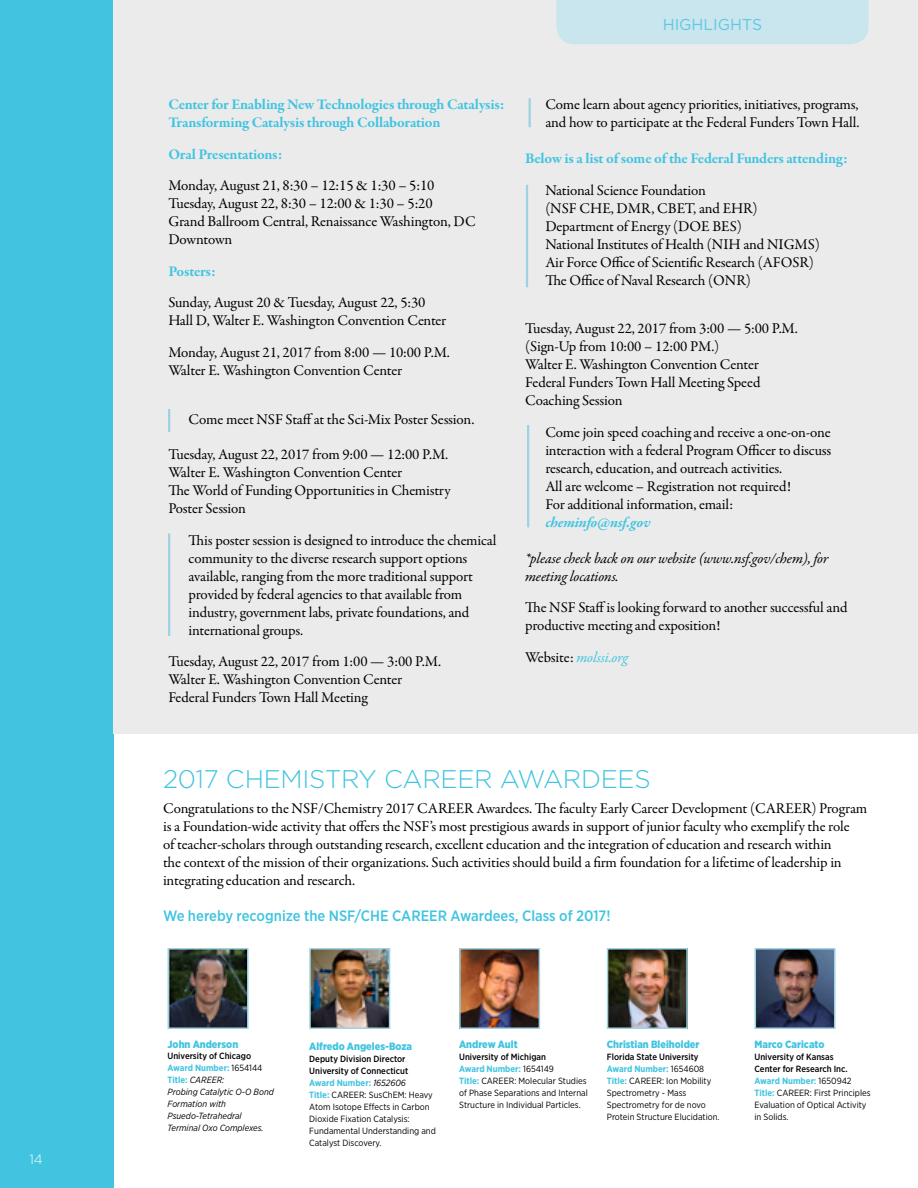
<style>
.page{position:relative;width:918px;height:1188px;background:#fff}
.page>*{position:absolute;margin:0;border:0;box-sizing:border-box;transform-origin:0 0}
.Article_Heading{font:300 25.5px "Gotham";letter-spacing:-.01em;color:#40c4e0}
.t1{font:15.75px "Gotham";color:#5cc9e3}
.Body{font:15px/18px "Garamond Premr Pro";letter-spacing:-.01em;color:#000}
.Bullets{font:15px/18px "Garamond Premr Pro";letter-spacing:-.01em;color:#000}
.Body-2{font:700 15px/18px "Garamond Premr Pro";letter-spacing:-.015em;color:#40c4e0}
.Body-3{font:italic 15px/18px "Garamond Premr Pro";letter-spacing:-.015em;color:#000}
.Article_Subheading_2{font:500 15px "Gotham Narrow";color:#40c4e0}
.Bullets-2{font:italic 15px "Garamond Premr Pro";letter-spacing:-.015em;color:#40c4e0}
.t2{font:300 13.5px "Gotham";color:#fff}
.Small_Photo_Name{font:900 10.5px "Gotham Narrow";color:#40c4e0}
.Small_Photo_Name-2{font:9px/12px "Gotham Narrow";color:#000}
.Small_Photo_Name-3{font:italic 9px/12px "Gotham Narrow";color:#000}
.Small_Title{font:italic 9px "Gotham Narrow";color:#000}
.s1{font-weight:700;font-style:italic;color:#40c4e0}
.s2{font-style:normal;color:#000}
.s3{font-weight:500;font-style:normal}
.s4{font-weight:700;font-style:normal;color:#40c4e0}
.s5{font-style:normal}
.s6{font-weight:500}
.s7{font-weight:700;color:#40c4e0}
.s8{font-style:italic}
</style>
<div class="page">
<div style="left:0;top:0;width:113px;height:1188px;background:#40c4e0"></div>
<div style="left:113px;top:0;width:805px;height:734px;background:#ebebec"></div>
<img style="left:171px;top:951px;width:75px;height:75px">
<div style="left:168px;top:948px;width:81px;height:81px;border:2px solid #9dd2e2"></div>
<img style="left:312px;top:951px;width:75px;height:75px">
<div style="left:309px;top:948px;width:81px;height:81px;border:2px solid #9dd2e2"></div>
<img style="left:462px;top:951px;width:75px;height:75px">
<div style="left:459px;top:948px;width:81px;height:81px;border:2px solid #9dd2e2"></div>
<img style="left:610px;top:951px;width:75px;height:75px">
<div style="left:607px;top:948px;width:81px;height:81px;border:2px solid #9dd2e2"></div>
<img style="left:758px;top:951px;width:75px;height:75px">
<div style="left:755px;top:948px;width:81px;height:81px;border:2px solid #9dd2e2"></div>
<div style="left:556px;top:0;width:312px;height:44px;background:#c9e5ed"></div>
<hr style="left:527px;top:425px;width:2px;height:102px;background:#9dd2e2">
<hr style="left:526px;top:185px;width:2px;height:102px;background:#9dd2e2">
<hr style="left:529px;top:98px;width:2px;height:29px;background:#9dd2e2">
<hr style="left:168px;top:534px;width:2px;height:102px;background:#9dd2e2">
<hr style="left:168px;top:409px;width:2px;height:23px;background:#9dd2e2">
<p class="t2" style="left:30px;top:1151px;width:15px">14</p>
<p class="t1" style="left:663px;top:15px;width:101px">HIGHLIGHTS</p>
<p class="Body-2" style="left:168px;top:96px;width:338px">Center for Enabling New Technologies through Catalysis:<br>Transforming Catalysis through Collaboration</p>
<p class="Body-2" style="left:168px;top:145px;width:116px">Oral Presentations:</p>
<p class="Body" style="left:168px;top:177px;width:309px">Monday, August 21, 8:30 – 12:15 &amp; 1:30 – 5:10<br>Tuesday, August 22, 8:30 – 12:00 &amp; 1:30 – 5:20<br>Grand Ballroom Central, Renaissance Washington, DC Downtown</p>
<p class="Body-2" style="left:168px;top:262px;width:49px">Posters:</p>
<p class="Body" style="left:168px;top:294px;width:279px">Sunday, August 20 &amp; Tuesday, August 22, 5:30<br>Hall D, Walter E. Washington Convention Center</p>
<p class="Body" style="left:168px;top:343px;width:283px">Monday, August 21, 2017 from 8:00 — 10:00 P.M.<br>Walter E. Washington Convention Center</p>
<p class="Bullets" style="left:189px;top:411px;width:287px">Come meet NSF Staff at the Sci-Mix Poster Session.</p>
<p class="Body" style="left:168px;top:446px;width:284px">Tuesday, August 22, 2017 from 9:00 — 12:00 P.M.<br>Walter E. Washington Convention Center<br>The World of Funding Opportunities in Chemistry Poster Session</p>
<p class="Bullets" style="left:189px;top:531px;width:309px">This poster session is designed to introduce the chemical community to the diverse research support options available, ranging from the more traditional support provided by federal agencies to that available from industry, government labs, private foundations, and international groups.</p>
<p class="Body" style="left:168px;top:653px;width:274px">Tuesday, August 22, 2017 from 1:00 — 3:00 P.M.<br>Walter E. Washington Convention Center<br>Federal Funders Town Hall Meeting</p>
<p class="Bullets" style="left:545px;top:96px;width:316px">Come learn about agency priorities, initiatives, programs, and how to participate at the Federal Funders Town Hall.</p>
<p class="Body-2" style="left:525px;top:150px;width:324px">Below is a list of some of the Federal Funders attending:</p>
<p class="Bullets" style="left:545px;top:181px;width:214px">National Science Foundation<br>(NSF CHE, DMR, CBET, and EHR)</p>
<p class="Bullets" style="left:545px;top:217px;width:198px">Department of Energy (DOE BES)</p>
<p class="Bullets" style="left:545px;top:235px;width:276px">National Institutes of Health (NIH and NIGMS)</p>
<p class="Bullets" style="left:545px;top:253px;width:270px">Air Force Office of Scientific Research (AFOSR)</p>
<p class="Bullets" style="left:545px;top:271px;width:207px">The Office of Naval Research (ONR)</p>
<p class="Body" style="left:525px;top:320px;width:274px">Tuesday, August 22, 2017 from 3:00 — 5:00 P.M. (Sign-Up from 10:00 – 12:00 PM.)<br>Walter E. Washington Convention Center Federal Funders Town Hall Meeting Speed Coaching Session</p>
<p class="Bullets" style="left:545px;top:423px;width:287px;text-align:justify">Come join speed coaching and receive a one-on-one interaction with a federal Program Officer to discuss research, education, and outreach activities.</p>
<p class="Bullets" style="left:545px;top:477px;width:247px">All are welcome – Registration not required!</p>
<p class="Bullets" style="left:545px;top:495px;width:189px">For additional information, email: <span class="s1">cheminfo@nsf.gov</span></p>
<p class="Body-3" style="left:525px;top:550px;width:305px">*please check back on our website (www.nsf.gov/chem), for meeting locations.</p>
<p class="Body" style="left:525px;top:599px;width:324px">The NSF Staff is looking forward to another successful and productive meeting and exposition!</p>
<p class="Bullets-2" style="left:525px;top:648px;width:105px"><span class="s2">Website:</span> molssi.org</p>
<p class="Article_Heading" style="left:163px;top:763px;width:489px">2017 CHEMISTRY CAREER AWARDEES</p>
<p class="Body" style="left:163px;top:800px;width:706px">Congratulations to the NSF/Chemistry 2017 CAREER Awardees. The faculty Early Career Development (CAREER) Program is a Foundation-wide activity that offers the NSF’s most prestigious awards in support of junior faculty who exemplify the role<br>of teacher-scholars through outstanding research, excellent education and the integration of education and research within<br>the context of the mission of their organizations. Such activities should build a firm foundation for a lifetime of leadership in integrating education and research.</p>
<p class="Article_Subheading_2" style="left:163px;top:907px;width:449px">We hereby recognize the NSF/CHE CAREER Awardees, Class of 2017!</p>
<p class="Small_Photo_Name" style="left:168px;top:1038px;width:72px">John Anderson</p>
<p class="Small_Photo_Name-3" style="left:168px;top:1049px;width:108px"><span class="s3">University of Chicago<br></span><span class="s4">Award Number:</span> <span class="s5">1654144<br></span><span class="s4">Title:</span> CAREER:<br>Probing Catalytic O-O Bond<br>Formation with</p>
<p class="Small_Title" style="left:168px;top:1110px;width:76px">Psuedo-Tetrahedral</p>
<p class="Small_Title" style="left:168px;top:1122px;width:98px">Terminal Oxo Complexes.</p>
<p class="Small_Photo_Name" style="left:309px;top:1039px;width:104px">Alfredo Angeles-Boza</p>
<p class="Small_Photo_Name-2" style="left:309px;top:1052px;width:128px"><span class="s6">Deputy Division Director<br>University of Connecticut<br></span><span class="s7">Award Number:</span> <span class="s8">1652606<br></span><span class="s7">Title:</span> CAREER: SusChEM: Heavy<br>Atom Isotope Effects in Carbon<br>Dioxide Fixation Catalysis:<br>Fundamental Understanding and<br>Catalyst Discovery.</p>
<p class="Small_Photo_Name" style="left:459px;top:1038px;width:60px">Andrew Ault</p>
<p class="Small_Photo_Name-2" style="left:459px;top:1051px;width:130px"><span class="s6">University of Michigan<br></span><span class="s7">Award Number:</span> 1654149<br><span class="s7">Title:</span> CAREER: Molecular Studies of Phase Separations and Internal<br>Structure in Individual Particles.</p>
<p class="Small_Photo_Name" style="left:607px;top:1038px;width:94px">Christian Bleiholder</p>
<p class="Small_Photo_Name-2" style="left:607px;top:1051px;width:114px"><span class="s6">Florida State University<br></span><span class="s7">Award Number:</span> 1654608<br><span class="s7">Title:</span> CAREER: Ion Mobility<br>Spectrometry - Mass<br>Spectrometry for de novo<br>Protein Structure Elucidation.</p>
<p class="Small_Photo_Name" style="left:755px;top:1038px;width:71px">Marco Caricato</p>
<p class="Small_Photo_Name-2" style="left:755px;top:1051px;width:118px"><span class="s6">University of Kansas<br>Center for Research Inc.<br></span><span class="s7">Award Number:</span> 1650942<br><span class="s7">Title:</span> CAREER: First Principles<br>Evaluation of Optical Activity in Solids.</p>
</div>
